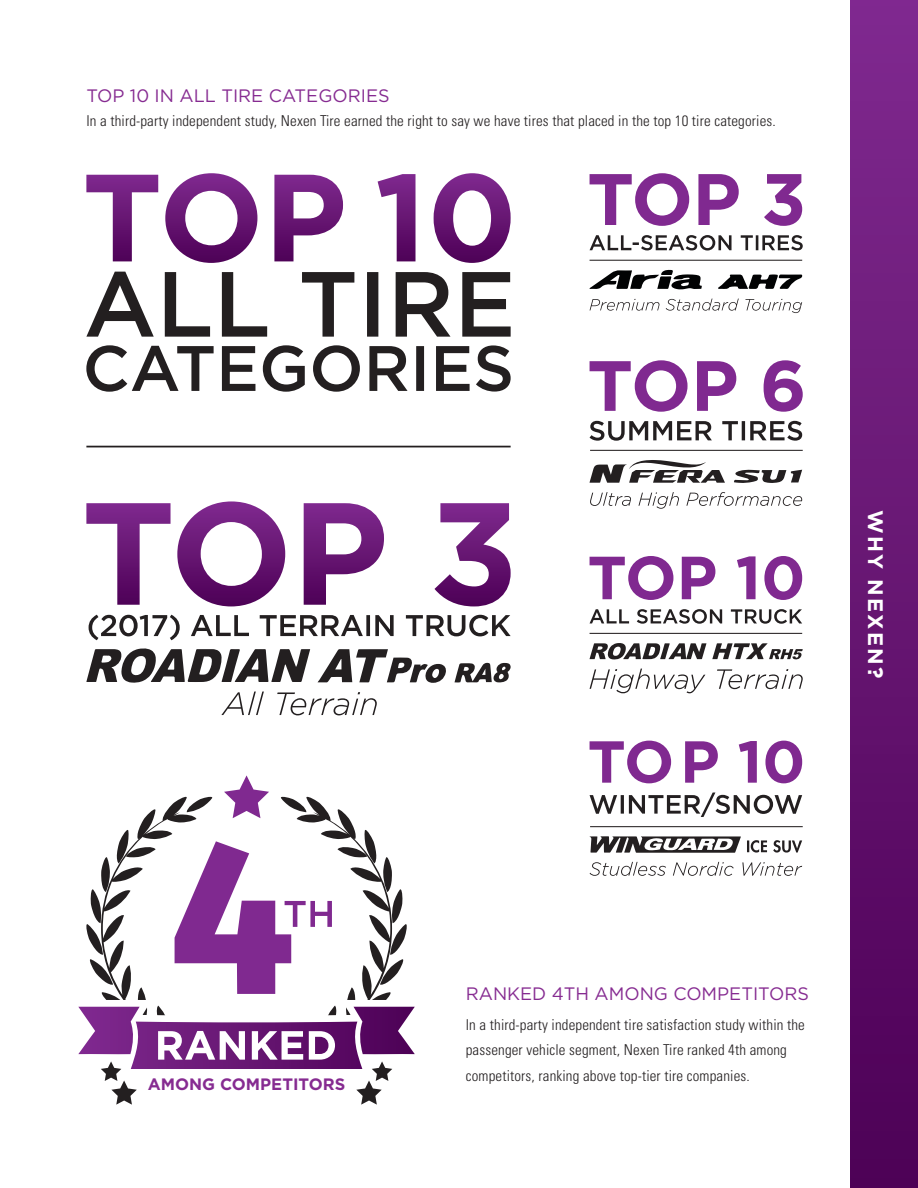
<style>
.page{position:relative;width:918px;height:1188px;background:#fff}
.page>*{position:absolute;margin:0;border:0;box-sizing:border-box;transform-origin:0 0}
.t1{font:700 21px "Gotham";letter-spacing:.1em;color:#fff}
.t2{font:18px "Gotham";color:#862b91}
.t3{font:700 16.5px "Gotham";color:#862b91}
.t4{font:300 condensed 15px/25.5px "Univers LT Std";letter-spacing:.01em;color:#231f20}
</style>
<div class="page">
<div style="left:850px;top:0;width:68px;height:1188px;background:linear-gradient(to bottom,#802a8f,#4d0156)"></div>
<hr style="left:86px;top:446px;width:425px;height:1px;background:#231f20">
<svg style="left:86px;top:173px;width:425px;height:90px"></svg>
<svg style="left:86px;top:272px;width:425px;height:65px"></svg>
<svg style="left:86px;top:345px;width:425px;height:47px"></svg>
<svg style="left:86px;top:501px;width:425px;height:105px"></svg>
<svg style="left:89px;top:615px;width:422px;height:25px"></svg>
<svg style="left:221px;top:692px;width:156px;height:23px"></svg>
<svg style="left:455px;top:662px;width:56px;height:21px"></svg>
<svg style="left:318px;top:649px;width:128px;height:34px"></svg>
<svg style="left:86px;top:648px;width:224px;height:35px"></svg>
<svg style="left:590px;top:421px;width:212px;height:20px"></svg>
<svg style="left:590px;top:360px;width:213px;height:52px"></svg>
<svg style="left:590px;top:492px;width:212px;height:17px"></svg>
<svg style="left:589px;top:460px;width:136px;height:23px"></svg>
<svg style="left:734px;top:470px;width:68px;height:13px"></svg>
<hr style="left:590px;top:450px;width:213px;height:1px;background:#231f20">
<svg style="left:590px;top:556px;width:212px;height:44px"></svg>
<svg style="left:590px;top:609px;width:212px;height:15px"></svg>
<svg style="left:590px;top:669px;width:213px;height:24px"></svg>
<svg style="left:589px;top:643px;width:214px;height:17px"></svg>
<hr style="left:590px;top:633px;width:212px;height:1px;background:#231f20">
<svg style="left:590px;top:793px;width:212px;height:24px"></svg>
<svg style="left:590px;top:741px;width:212px;height:42px"></svg>
<svg style="left:590px;top:862px;width:212px;height:14px"></svg>
<svg style="left:590px;top:836px;width:151px;height:17px"></svg>
<svg style="left:747px;top:840px;width:55px;height:13px"></svg>
<hr style="left:590px;top:826px;width:213px;height:1px;background:#231f20">
<svg style="left:78px;top:775px;width:337px;height:330px"></svg>
<svg style="left:590px;top:235px;width:213px;height:16px"></svg>
<svg style="left:590px;top:299px;width:212px;height:14px"></svg>
<hr style="left:590px;top:260px;width:212px;height:1px;background:#231f20">
<svg style="left:589px;top:270px;width:213px;height:20px"></svg>
<svg style="left:590px;top:173px;width:212px;height:53px"></svg>
<p class="t2" style="left:86px;top:84px;width:305px">TOP 10 IN ALL TIRE CATEGORIES</p>
<p class="t4" style="left:86px;top:108px;width:691px">In a third-party independent study, Nexen Tire earned the right to say we have tires that placed in the top 10 tire categories.</p>
<p class="t1" style="left:890px;top:510px;width:169px;rotate:90deg">WHY NEXEN?</p>
<p class="t3" style="left:148px;top:1073px;width:199px">AMONG COMPETITORS</p>
<p class="t2" style="left:466px;top:982px;width:345px">RANKED 4TH AMONG COMPETITORS</p>
<p class="t4" style="left:466px;top:1012px;width:341px">In a third-party independent tire satisfaction study within the passenger vehicle segment, Nexen Tire ranked 4th among competitors, ranking above top-tier tire companies.</p>
</div>
